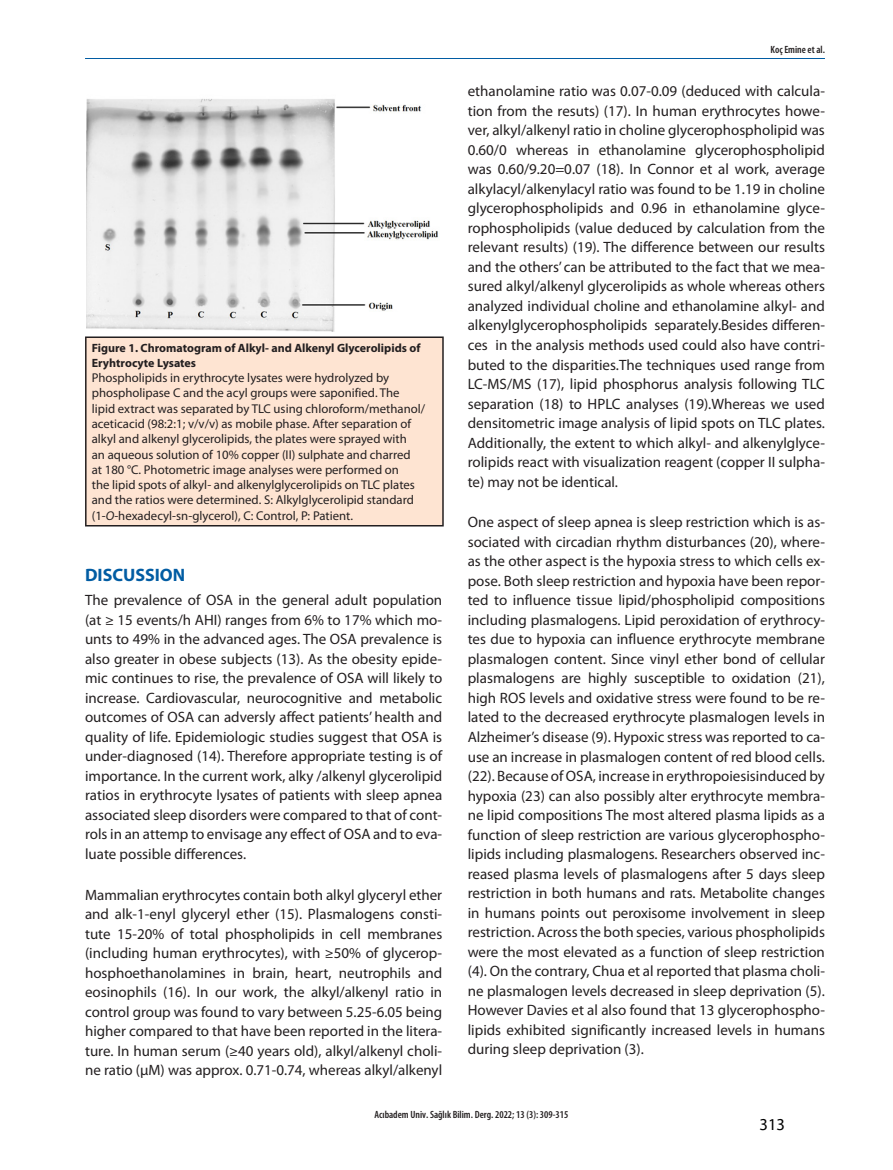
<style>
.page{position:relative;width:893px;height:1170px;background:#fff}
.page>*{position:absolute;margin:0;border:0;box-sizing:border-box;transform-origin:0 0}
._09_ARABASLIK1{font:700 18px "Myriad Pro";color:#015ca3}
.t1{font:16.5px "Myriad Pro";color:#000}
._07_METIN_tr{font:15px/19.5px "Myriad Pro";color:#231f20;text-align:justify}
._10_TABLO{font:12.75px/15.3px "Myriad Pro";color:#231f20}
._10_TABLO-2{font:700 12px/14.4px "Myriad Pro";color:#231f20}
.t2{font:600 condensed 10.5px "Myriad Pro";color:#231f20}
.s1{font-style:italic}
</style>
<div class="page">
<hr style="left:85px;top:58px;width:740px;height:1px;background:#015ca3">
<div style="left:86px;top:337px;width:357px;height:188px;background:#fee4d2"></div>
<hr style="left:85px;top:336px;width:359px;height:2px;background:#231f20">
<hr style="left:85px;top:338px;width:2px;height:187px;background:#231f20">
<hr style="left:442px;top:338px;width:2px;height:187px;background:#231f20">
<hr style="left:85px;top:525px;width:359px;height:1px;background:#231f20">
<img style="left:86px;top:99px;width:353px;height:233px">
<p class="_10_TABLO-2" style="left:92px;top:340px;width:330px">Figure 1. Chromatogram of Alkyl- and Alkenyl Glycerolipids of<br>Eryhtrocyte Lysates</p>
<p class="_10_TABLO" style="left:92px;top:370px;width:335px">Phospholipids in erythrocyte lysates were hydrolyzed by phospholipase C and the acyl groups were saponified. The lipid extract was separated by TLC using chloroform/methanol/ aceticacid (98:2:1; v/v/v) as mobile phase. After separation of alkyl and alkenyl glycerolipids, the plates were sprayed with<br>an aqueous solution of 10% copper (II) sulphate and charred<br>at 180 °C. Photometric image analyses were performed on<br>the lipid spots of alkyl- and alkenylglycerolipids on TLC plates and the ratios were determined. S: Alkylglycerolipid standard (1-<span class="s1">O</span>-hexadecyl-sn-glycerol), C: Control, P: Patient.</p>
<p class="_09_ARABASLIK1" style="left:85px;top:563px;width:102px">DISCUSSION</p>
<p class="_07_METIN_tr" style="left:85px;top:590px;width:359px">The prevalence of OSA in the general adult population (at ≥ 15 events/h AHI) ranges from 6% to 17% which mo&shy;unts to 49% in the advanced ages. The OSA prevalence is also greater in obese subjects (13). As the obesity epide&shy;mic continues to rise, the prevalence of OSA will likely to increase. Cardiovascular, neurocognitive and metabolic outcomes of OSA can adversly affect patients’ health and quality of life. Epidemiologic studies suggest that OSA is under-diagnosed (14). Therefore appropriate testing is of importance. In the current work, alky /alkenyl glycerolipid ratios in erythrocyte lysates of patients with sleep apnea associated sleep disorders were compared to that of cont&shy;rols in an attemp to envisage any effect of OSA and to eva&shy;luate possible differences.</p>
<p class="_07_METIN_tr" style="left:85px;top:884px;width:359px">Mammalian erythrocytes contain both alkyl glyceryl ether and alk-1-enyl glyceryl ether (15). Plasmalogens consti&shy;tute 15-20% of total phospholipids in cell membranes (including human erythrocytes), with ≥50% of glycerop&shy;hosphoethanolamines in brain, heart, neutrophils and eosinophils (16). In our work, the alkyl/alkenyl ratio in control group was found to vary between 5.25-6.05 being higher compared to that have been reported in the litera&shy;ture. In human serum (≥40 years old), alkyl/alkenyl choli&shy;ne ratio (μM) was approx. 0.71-0.74, whereas alkyl/alkenyl</p>
<p class="t2" style="left:771px;top:44px;width:56px">Koç Emine et al.</p>
<p class="_07_METIN_tr" style="left:468px;top:81px;width:359px">ethanolamine ratio was 0.07-0.09 (deduced with calcula&shy;tion from the resuts) (17). In human erythrocytes howe&shy;ver, alkyl/alkenyl ratio in choline glycerophospholipid was 0.60/0 whereas in ethanolamine glycerophospholipid was 0.60/9.20=0.07 (18). In Connor et al work, average alkylacyl/alkenylacyl ratio was found to be 1.19 in choline glycerophospholipids and 0.96 in ethanolamine glyce&shy;rophospholipids (value deduced by calculation from the relevant results) (19). The difference between our results and the others’ can be attributed to the fact that we mea&shy;sured alkyl/alkenyl glycerolipids as whole whereas others analyzed individual choline and ethanolamine alkyl- and alkenylglycerophospholipids separately.Besides differen&shy;ces in the analysis methods used could also have contri&shy;buted to the disparities.The techniques used range from LC-MS/MS (17), lipid phosphorus analysis following TLC separation (18) to HPLC analyses (19).Whereas we used densitometric image analysis of lipid spots on TLC plates.<br>Additionally, the extent to which alkyl- and alkenylglyce&shy;rolipids react with visualization reagent (copper II sulpha&shy;te) may not be identical.</p>
<p class="_07_METIN_tr" style="left:468px;top:512px;width:359px">One aspect of sleep apnea is sleep restriction which is as&shy;sociated with circadian rhythm disturbances (20), where&shy;as the other aspect is the hypoxia stress to which cells ex&shy;pose. Both sleep restriction and hypoxia have been repor&shy;ted to influence tissue lipid/phospholipid compositions including plasmalogens. Lipid peroxidation of erythrocy&shy;tes due to hypoxia can influence erythrocyte membrane plasmalogen content. Since vinyl ether bond of cellular plasmalogens are highly susceptible to oxidation (21), high ROS levels and oxidative stress were found to be re&shy;lated to the decreased erythrocyte plasmalogen levels in Alzheimer’s disease (9). Hypoxic stress was reported to ca&shy;use an increase in plasmalogen content of red blood cells. (22). Because of OSA, increase in erythropoiesisinduced by hypoxia (23) can also possibly alter erythrocyte membra&shy;ne lipid compositions The most altered plasma lipids as a function of sleep restriction are various glycerophospho&shy;lipids including plasmalogens. Researchers observed inc&shy;reased plasma levels of plasmalogens after 5 days sleep restriction in both humans and rats. Metabolite changes in humans points out peroxisome involvement in sleep restriction. Across the both species, various phospholipids were the most elevated as a function of sleep restriction (4). On the contrary, Chua et al reported that plasma choli&shy;ne plasmalogen levels decreased in sleep deprivation (5).<br>However Davies et al also found that 13 glycerophospho&shy;lipids exhibited significantly increased levels in humans during sleep deprivation (3).</p>
<p class="t2" style="left:375px;top:1108px;width:195px">Acıbadem Univ. Sağlık Bilim. Derg. 2022; 13 (3): 309-315</p>
<p class="t1" style="left:760px;top:1114px;width:27px">313</p>
</div>
